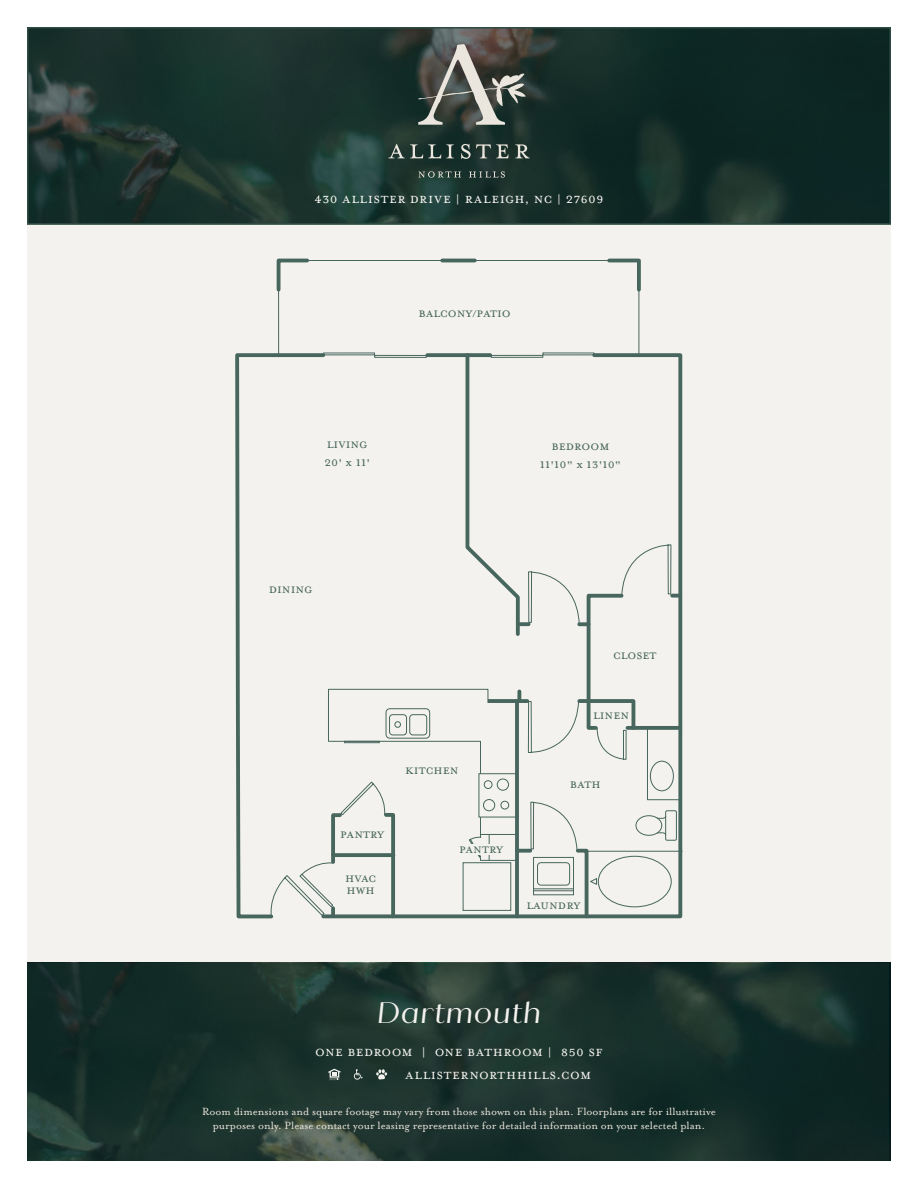
<style>
.page{position:relative;width:918px;height:1188px;background:#fff}
.page>*{position:absolute;margin:0;border:0;box-sizing:border-box;transform-origin:0 0}
.t1{font:italic 29.7px "Quiche Sans";letter-spacing:.015em;color:#f4f2ee}
.t2{font:16.5px "Mrs Eaves Petite Caps OT";letter-spacing:.025em;color:#f4f2ee}
.t3{font:16.5px "Mrs Eaves Petite Caps OT";letter-spacing:.025em;color:#f6f5f1}
.t4{font:15px/18px "Mrs Eaves Petite Caps OT";color:#47665d}
.t5{font:12px/14.4px "Mrs Eaves OT";color:#ebe6dd;text-align:center}
</style>
<div class="page">
<div style="left:27px;top:27px;width:864px;height:1134px;background:#f4f2ee"></div>
<svg style="left:27px;top:27px;width:864px;height:198px;background:#19312c"></svg>
<svg style="left:418px;top:44px;width:108px;height:81px;background:#636660"></svg>
<svg style="left:388px;top:144px;width:66px;height:14px"></svg>
<svg style="left:461px;top:144px;width:48px;height:15px"></svg>
<svg style="left:515px;top:144px;width:15px;height:14px"></svg>
<svg style="left:418px;top:171px;width:43px;height:7px"></svg>
<svg style="left:469px;top:171px;width:36px;height:7px"></svg>
<div style="left:27px;top:963px;width:862px;height:198px;background:#18322c"></div>
<svg style="left:328px;top:1069px;width:13px;height:11px"></svg>
<svg style="left:354px;top:1069px;width:9px;height:11px"></svg>
<svg style="left:376px;top:1069px;width:11px;height:11px"></svg>
<svg style="left:235px;top:353px;width:35px;height:566px"></svg>
<svg style="left:605px;top:258px;width:36px;height:35px"></svg>
<hr style="left:442px;top:259px;width:33px;height:3px;background:#47665d">
<svg style="left:276px;top:258px;width:35px;height:35px"></svg>
<svg style="left:270px;top:328px;width:413px;height:591px"></svg>
<div style="left:459px;top:845px;width:48px;height:10px;background:#f4f2ee"></div>
<p class="t3" style="left:314px;top:189px;width:291px">430 ALLISTER DRIVE | RALEIGH, NC | 27609</p>
<p class="t4" style="left:418px;top:304px;width:94px">BALCONY/PATIO</p>
<p class="t4" style="left:324px;top:434px;width:47px">LIVING<br>20' x 11'</p>
<p class="t4" style="left:551px;top:437px;width:60px">BEDROOM</p>
<p class="t4" style="left:540px;top:455px;width:83px">11'10" x 13'10"</p>
<p class="t4" style="left:269px;top:580px;width:45px">DINING</p>
<p class="t4" style="left:405px;top:761px;width:55px">KITCHEN</p>
<p class="t4" style="left:340px;top:824px;width:46px">PANTRY</p>
<p class="t4" style="left:345px;top:869px;width:33px">HVAC</p>
<p class="t4" style="left:347px;top:881px;width:30px">HWH</p>
<p class="t4" style="left:459px;top:840px;width:46px">PANTRY</p>
<p class="t4" style="left:613px;top:645px;width:45px">CLOSET</p>
<p class="t4" style="left:593px;top:706px;width:38px">LINEN</p>
<p class="t4" style="left:570px;top:775px;width:32px">BATH</p>
<p class="t4" style="left:527px;top:896px;width:55px">LAUNDRY</p>
<p class="t1" style="left:377px;top:995px;width:166px">Dartmouth</p>
<p class="t2" style="left:315px;top:1042px;width:289px">ONE BEDROOM | ONE BATHROOM | 850 SF</p>
<p class="t2" style="left:405px;top:1066px;width:188px">ALLISTERNORTHHILLS.COM</p>
<p class="t5" style="left:202px;top:1104px;width:515px">Room dimensions and square footage may vary from those shown on this plan. Floorplans are for illustrative purposes only. Please contact your leasing representative for detailed information on your selected plan.</p>
</div>
